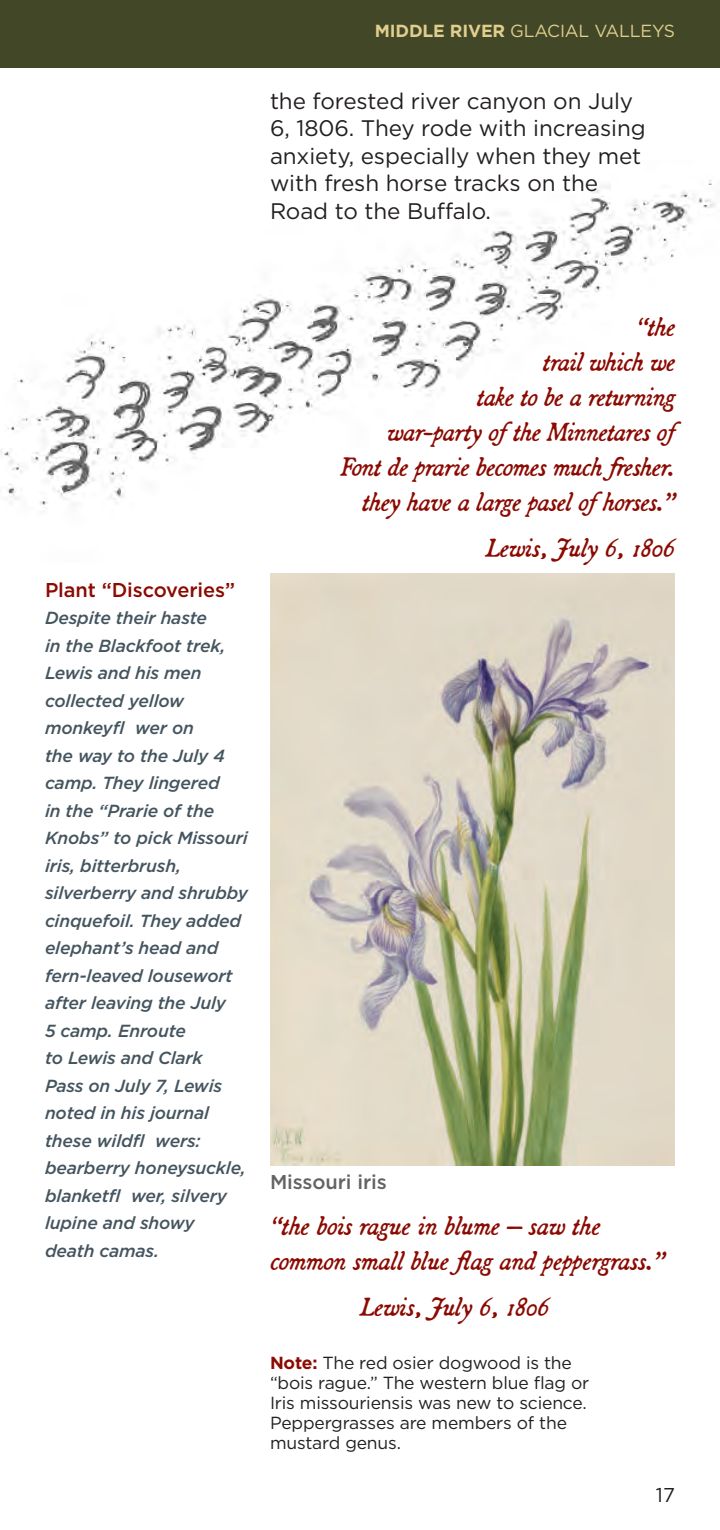
<style>
.page{position:relative;width:720px;height:1530px;background:#fff}
.page>*{position:absolute;margin:0;border:0;box-sizing:border-box;transform-origin:0 0}
.t1{font:italic 27.5px/35px "Broadsheet";letter-spacing:-.02em;color:#8b0a02;text-align:right}
.t2{font:22.5px/27.5px "Gotham";letter-spacing:-.005em;color:#231f20}
.t3{font:500 20px "Gotham";letter-spacing:-.005em;color:#8b0a02}
.t4{font:500 20px "Gotham";letter-spacing:-.005em;color:#636366}
.t5{font:20px "Gotham";color:#231f20}
.t6{font:italic 500 17.5px/27.5px "Gotham";letter-spacing:-.01em;color:#45555f}
.t7{font:17.5px/20px "Gotham";letter-spacing:-.01em;color:#231f20}
.t8{font:17.5px "Gotham";letter-spacing:-.01em;color:#e0ce8e}
.s1{font-weight:700}
.s2{font-weight:700;color:#8b0a02}
</style>
<div class="page">
<img style="left:0;top:180px;width:715px;height:325px">
<div style="left:0;top:0;width:720px;height:68px;background:#424727"></div>
<img style="left:270px;top:573px;width:405px;height:592px">
<p class="t8" style="left:375px;top:20px;width:302px"><span class="s1">MIDDLE RIVER</span> GLACIAL VALLEYS</p>
<p class="t2" style="left:270px;top:87px;width:377px">the forested river canyon on July<br>6, 1806. They rode with increasing anxiety, especially when they met with fresh horse tracks on the<br>Road to the Buffalo.</p>
<p class="t3" style="left:45px;top:577px;width:192px">Plant “Discoveries”</p>
<p class="t6" style="left:45px;top:605px;width:205px">Despite their haste<br>in the Blackfoot trek,<br>Lewis and his men collected yellow monkeyfl wer on<br>the way to the July 4 camp. They lingered<br>in the “Prarie of the<br>Knobs” to pick Missouri iris, bitterbrush, silverberry and shrubby cinquefoil. They added elephant’s head and fern-leaved lousewort after leaving the July<br>5 camp. Enroute<br>to Lewis and Clark<br>Pass on July 7, Lewis noted in his journal these wildfl wers: bearberry honeysuckle, blanketfl wer, silvery lupine and showy death camas.</p>
<h1 class="t1" style="left:340px;top:307px;width:336px">“the<br>trail which we<br>take to be a returning<br>war-party of the Minnetares of<br>Font de prarie becomes much fresher. they have a large pasel of horses.”</h1>
<h1 class="t1" style="left:486px;top:528px;width:191px">Lewis, July 6, 1806</h1>
<p class="t4" style="left:270px;top:1169px;width:118px">Missouri iris</p>
<h1 class="t1" style="left:270px;top:1206px;width:396px;text-align:left">“the bois rague in blume – saw the common small blue flag and peppergrass.”</h1>
<h1 class="t1" style="left:360px;top:1287px;width:191px">Lewis, July 6, 1806</h1>
<p class="t7" style="left:270px;top:1353px;width:321px"><span class="s2">Note:</span> The red osier dogwood is the “bois rague.” The western blue flag or<br>Iris missouriensis was new to science.<br>Peppergrasses are members of the mustard genus.</p>
<p class="t5" style="left:656px;top:1482px;width:21px">17</p>
</div>
